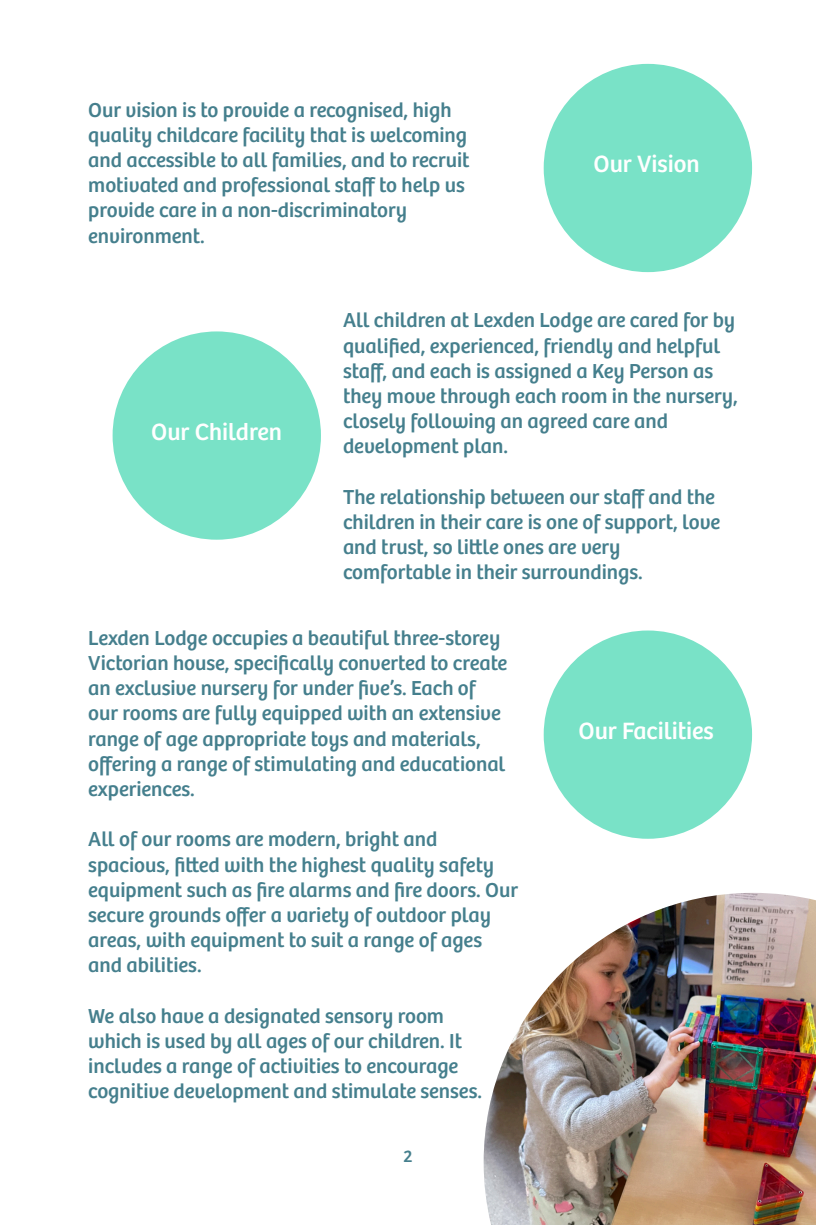
<style>
.page{position:relative;width:816px;height:1225px;background:#fff}
.page>*{position:absolute;margin:0;border:0;box-sizing:border-box;transform-origin:0 0}
.t1{font:24.5px "Bree";color:#fff}
.t2{font:21px/25.2px "Bree";color:#457f8d}
.t3{font:17.5px "Bree";color:#457f8d}
</style>
<div class="page">
<img style="left:483px;top:893px;width:333px;height:332px">
<div style="left:543px;top:64px;width:209px;height:208px;background:#79e2c7;border-radius:50%"></div>
<div style="left:113px;top:331px;width:208px;height:209px;background:#79e2c7;border-radius:50%"></div>
<div style="left:543px;top:631px;width:209px;height:208px;background:#79e2c7;border-radius:50%"></div>
<p class="t2" style="left:88px;top:97px;width:383px">Our vision is to provide a recognised, high quality childcare facility that is welcoming and accessible to all families, and to recruit motivated and professional staff to help us provide care in a non-discriminatory</p>
<p class="t2" style="left:88px;top:223px;width:118px">environment.</p>
<p class="t1" style="left:593px;top:150px;width:108px">Our Vision</p>
<p class="t1" style="left:151px;top:417px;width:132px">Our Children</p>
<p class="t2" style="left:343px;top:308px;width:396px">All children at Lexden Lodge are cared for by qualified, experienced, friendly and helpful staff, and each is assigned a Key Person as they move through each room in the nursery, closely following an agreed care and</p>
<p class="t2" style="left:343px;top:434px;width:166px">development plan.</p>
<p class="t2" style="left:343px;top:484px;width:379px">The relationship between our staff and the children in their care is one of support, love and trust, so little ones are very</p>
<p class="t2" style="left:343px;top:560px;width:301px">comfortable in their surroundings.</p>
<p class="t2" style="left:88px;top:625px;width:420px">Lexden Lodge occupies a beautiful three-storey Victorian house, specifically converted to create an exclusive nursery for under five’s. Each of our rooms are fully equipped with an extensive range of age appropriate toys and materials, offering a range of stimulating and educational experiences.</p>
<p class="t2" style="left:88px;top:827px;width:350px">All of our rooms are modern, bright and</p>
<p class="t2" style="left:88px;top:852px;width:431px">spacious, fitted with the highest quality safety equipment such as fire alarms and fire doors. Our secure grounds offer a variety of outdoor play areas, with equipment to suit a range of ages and abilities.</p>
<p class="t2" style="left:88px;top:1003px;width:357px">We also have a designated sensory room</p>
<p class="t2" style="left:88px;top:1029px;width:375px">which is used by all ages of our children. It</p>
<p class="t2" style="left:88px;top:1054px;width:371px">includes a range of activities to encourage</p>
<p class="t2" style="left:88px;top:1079px;width:395px">cognitive development and stimulate senses.</p>
<p class="t3" style="left:403px;top:1146px;width:10px">2</p>
<p class="t1" style="left:578px;top:716px;width:137px">Our Facilities</p>
</div>
